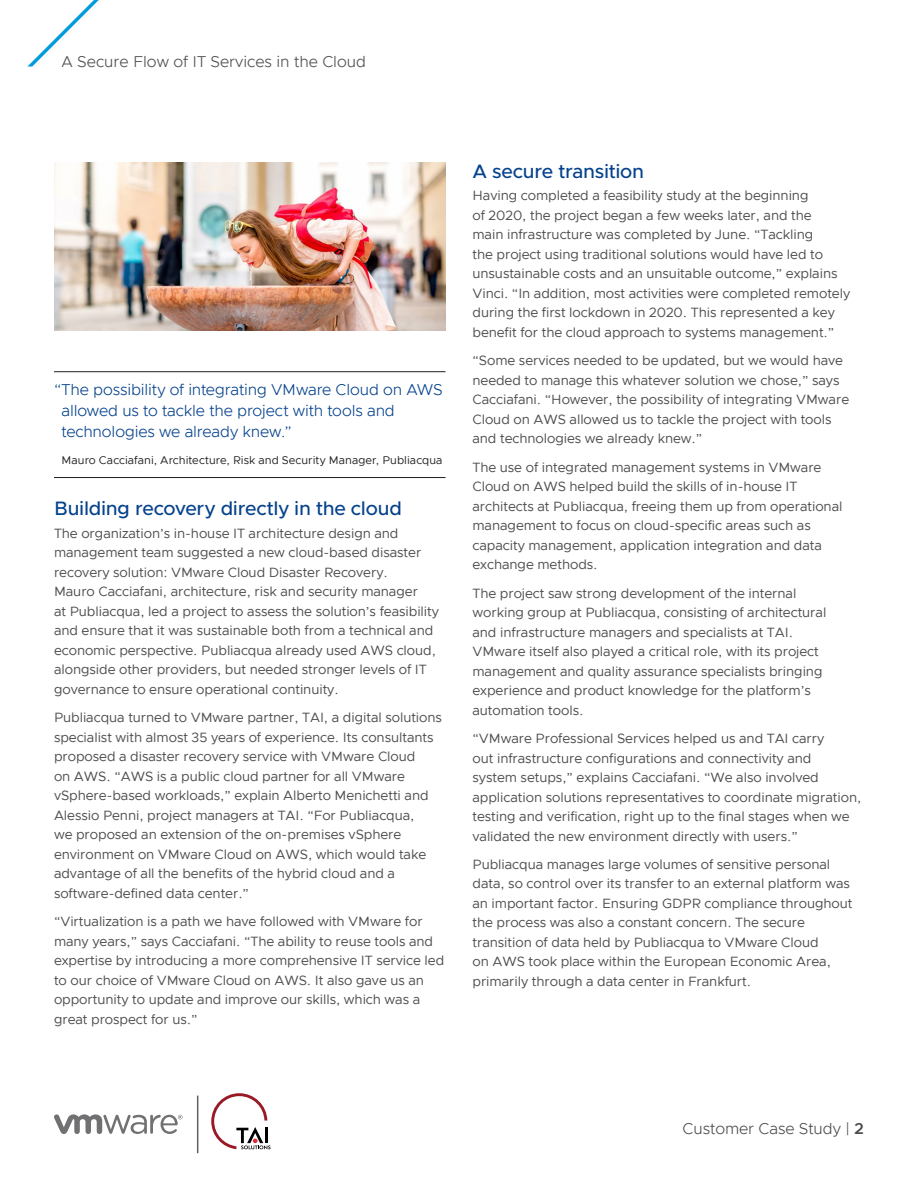
<style>
.page{position:relative;width:918px;height:1188px;background:#fff}
.page>*{position:absolute;margin:0;border:0;box-sizing:border-box;transform-origin:0 0}
._2a__SUBHEAD_1{font:500 19.5px "Metropolis";letter-spacing:-.015em;color:#05428c}
._3c__BODY_QUOTE_INDI{font:300 15.75px/21px "Metropolis";letter-spacing:-.01em;color:#05428c}
.FOLIO_BOTTOM{font:300 15.75px "Metropolis";color:#4b4c4d}
._3a__BODY_TEXT{font:13.5px/19.5px "Metropolis";letter-spacing:-.005em;color:#4b4c4d}
._3c__BODY_QUOTE_ATTR{font:11.25px "Metropolis";letter-spacing:.005em;color:#231f20}
.s1{font-weight:600}
</style>
<div class="page">
<hr style="left:197px;top:1096px;width:1px;height:57px;background:#636265">
<svg style="left:211px;top:1093px;width:60px;height:56px"></svg>
<svg style="left:54px;top:1114px;width:129px;height:20px"></svg>
<svg style="left:27px;top:0;width:72px;height:67px"></svg>
<hr style="left:54px;top:371px;width:392px;height:1px;background:#231f20">
<hr style="left:54px;top:477px;width:392px;height:1px;background:#231f20">
<img style="left:54px;top:162px;width:392px;height:169px">
<p class="FOLIO_BOTTOM" style="left:62px;top:51px;width:306px">A Secure Flow of IT Services in the Cloud</p>
<p class="_3c__BODY_QUOTE_INDI" style="left:61px;top:379px;width:383px;text-indent:-7px">“The possibility of integrating VMware Cloud on AWS allowed us to tackle the project with tools and technologies we already knew.”</p>
<p class="_3c__BODY_QUOTE_ATTR" style="left:62px;top:453px;width:383px">Mauro Cacciafani, Architecture, Risk and Security Manager, Publiacqua</p>
<h2 class="_2a__SUBHEAD_1" style="left:54px;top:496px;width:349px">Building recovery directly in the cloud</h2>
<p class="_3a__BODY_TEXT" style="left:54px;top:523px;width:387px">The organization’s in-house IT architecture design and management team suggested a new cloud-based disaster recovery solution: VMware Cloud Disaster Recovery.<br>Mauro Cacciafani, architecture, risk and security manager<br>at Publiacqua, led a project to assess the solution’s feasibility and ensure that it was sustainable both from a technical and economic perspective. Publiacqua already used AWS cloud, alongside other providers, but needed stronger levels of IT governance to ensure operational continuity.</p>
<p class="_3a__BODY_TEXT" style="left:54px;top:708px;width:390px">Publiacqua turned to VMware partner, TAI, a digital solutions specialist with almost 35 years of experience. Its consultants proposed a disaster recovery service with VMware Cloud<br>on AWS. “AWS is a public cloud partner for all VMware vSphere-based workloads,” explain Alberto Menichetti and Alessio Penni, project managers at TAI. “For Publiacqua,<br>we proposed an extension of the on-premises vSphere environment on VMware Cloud on AWS, which would take advantage of all the benefits of the hybrid cloud and a software-defined data center.”</p>
<p class="_3a__BODY_TEXT" style="left:54px;top:912px;width:392px">“Virtualization is a path we have followed with VMware for many years,” says Cacciafani. “The ability to reuse tools and expertise by introducing a more comprehensive IT service led to our choice of VMware Cloud on AWS. It also gave us an opportunity to update and improve our skills, which was a great prospect for us.”</p>
<h2 class="_2a__SUBHEAD_1" style="left:472px;top:159px;width:173px">A secure transition</h2>
<p class="_3a__BODY_TEXT" style="left:472px;top:186px;width:379px">Having completed a feasibility study at the beginning<br>of 2020, the project began a few weeks later, and the<br>main infrastructure was completed by June. “Tackling<br>the project using traditional solutions would have led to unsustainable costs and an unsuitable outcome,” explains Vinci. “In addition, most activities were completed remotely during the first lockdown in 2020. This represented a key benefit for the cloud approach to systems management.”</p>
<p class="_3a__BODY_TEXT" style="left:472px;top:351px;width:378px">“Some services needed to be updated, but we would have needed to manage this whatever solution we chose,” says Cacciafani. “However, the possibility of integrating VMware Cloud on AWS allowed us to tackle the project with tools and technologies we already knew.”</p>
<p class="_3a__BODY_TEXT" style="left:472px;top:457px;width:371px">The use of integrated management systems in VMware Cloud on AWS helped build the skills of in-house IT architects at Publiacqua, freeing them up from operational management to focus on cloud-specific areas such as capacity management, application integration and data exchange methods.</p>
<p class="_3a__BODY_TEXT" style="left:472px;top:583px;width:355px">The project saw strong development of the internal working group at Publiacqua, consisting of architectural and infrastructure managers and specialists at TAI.<br>VMware itself also played a critical role, with its project management and quality assurance specialists bringing experience and product knowledge for the platform’s automation tools.</p>
<p class="_3a__BODY_TEXT" style="left:472px;top:729px;width:390px">“VMware Professional Services helped us and TAI carry<br>out infrastructure configurations and connectivity and<br>system setups,” explains Cacciafani. “We also involved application solutions representatives to coordinate migration, testing and verification, right up to the final stages when we validated the new environment directly with users.”</p>
<p class="_3a__BODY_TEXT" style="left:472px;top:855px;width:382px">Publiacqua manages large volumes of sensitive personal data, so control over its transfer to an external platform was an important factor. Ensuring GDPR compliance throughout the process was also a constant concern. The secure transition of data held by Publiacqua to VMware Cloud<br>on AWS took place within the European Economic Area, primarily through a data center in Frankfurt.</p>
<p class="FOLIO_BOTTOM" style="left:683px;top:1119px;width:183px">Customer Case Study | <span class="s1">2</span></p>
</div>
